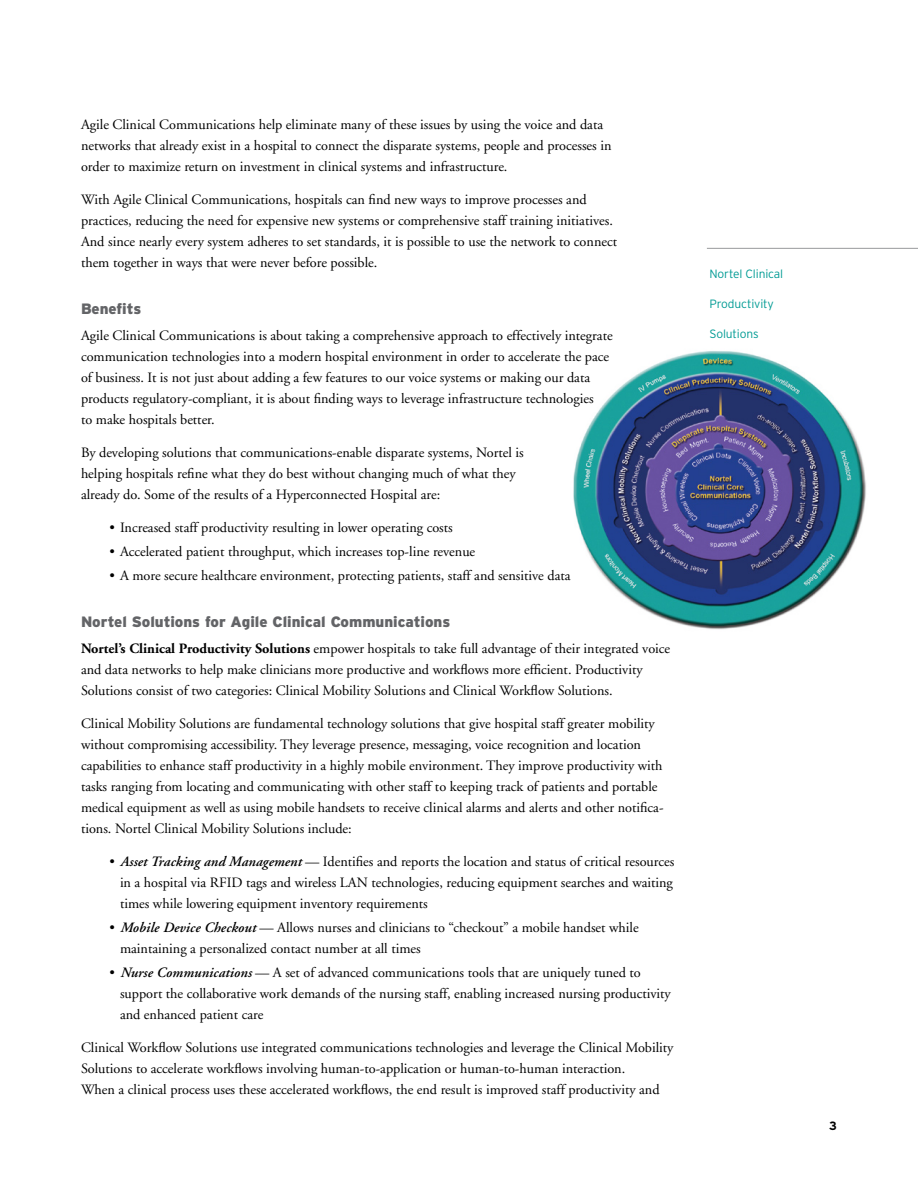
<style>
.page{position:relative;width:918px;height:1188px;background:#fff}
.page>*{position:absolute;margin:0;border:0;box-sizing:border-box;transform-origin:0 0}
.t1{font:900 15px "Interstate";color:#636467}
.t2{font:14.25px/21px "Adobe Garamond";color:#000}
.t3{font:300 12px "Interstate";letter-spacing:-.01em;color:#009b94}
.t4{font:700 12px "Interstate";color:#000}
.s1{font-weight:700}
.s2{font-weight:600;font-style:italic}
</style>
<div class="page">
<hr style="left:707px;top:248px;width:211px;height:1px;background:#98999b">
<img style="left:573px;top:351px;width:293px;height:279px">
<p class="t2" style="left:81px;top:114px;width:532px">Agile Clinical Communications help eliminate many of these issues by using the voice and data networks that already exist in a hospital to connect the disparate systems, people and processes in order to maximize return on investment in clinical systems and infrastructure.</p>
<p class="t2" style="left:81px;top:189px;width:538px">With Agile Clinical Communications, hospitals can find new ways to improve processes and practices, reducing the need for expensive new systems or comprehensive staff training initiatives.<br>And since nearly every system adheres to set standards, it is possible to use the network to connect them together in ways that were never before possible.</p>
<p class="t1" style="left:81px;top:301px;width:62px">Benefits</p>
<p class="t2" style="left:81px;top:325px;width:533px">Agile Clinical Communications is about taking a comprehensive approach to effectively integrate communication technologies into a modern hospital environment in order to accelerate the pace of business. It is not just about adding a few features to our voice systems or making our data products regulatory-compliant, it is about finding ways to leverage infrastructure technologies<br>to make hospitals better.</p>
<p class="t2" style="left:81px;top:442px;width:444px">By developing solutions that communications-enable disparate systems, Nortel is helping hospitals refine what they do best without changing much of what they already do. Some of the results of a Hyperconnected Hospital are:</p>
<p class="t2" style="left:110px;top:517px;width:345px">• Increased staff productivity resulting in lower operating costs</p>
<p class="t2" style="left:110px;top:541px;width:367px">• Accelerated patient throughput, which increases top-line revenue</p>
<p class="t2" style="left:110px;top:565px;width:463px">• A more secure healthcare environment, protecting patients, staff and sensitive data</p>
<p class="t1" style="left:81px;top:613px;width:371px">Nortel Solutions for Agile Clinical Communications</p>
<p class="t2" style="left:81px;top:638px;width:591px"><span class="s1">Nortel’s Clinical Productivity Solutions</span> empower hospitals to take full advantage of their integrated voice and data networks to help make clinicians more productive and workflows more efficient. Productivity<br>Solutions consist of two categories: Clinical Mobility Solutions and Clinical Workflow Solutions.</p>
<p class="t2" style="left:81px;top:713px;width:584px">Clinical Mobility Solutions are fundamental technology solutions that give hospital staff greater mobility without compromising accessibility. They leverage presence, messaging, voice recognition and location capabilities to enhance staff productivity in a highly mobile environment. They improve productivity with tasks ranging from locating and communicating with other staff to keeping track of patients and portable medical equipment as well as using mobile handsets to receive clinical alarms and alerts and other notifica&shy;tions. Nortel Clinical Mobility Solutions include:</p>
<p class="t2" style="left:120px;top:851px;width:556px;text-align:justify;text-indent:-11px">• <span class="s2">Asset Tracking and Management</span> — Identifies and reports the location and status of critical resources in a hospital via RFID tags and wireless LAN technologies, reducing equipment searches and waiting times while lowering equipment inventory requirements</p>
<p class="t2" style="left:120px;top:917px;width:520px;text-indent:-11px">• <span class="s2">Mobile Device Checkout</span> — Allows nurses and clinicians to “checkout” a mobile handset while maintaining a personalized contact number at all times</p>
<p class="t2" style="left:120px;top:962px;width:552px;text-indent:-11px">• <span class="s2">Nurse Communications</span> — A set of advanced communications tools that are uniquely tuned to support the collaborative work demands of the nursing staff, enabling increased nursing productivity and enhanced patient care</p>
<p class="t2" style="left:81px;top:1037px;width:594px">Clinical Workflow Solutions use integrated communications technologies and leverage the Clinical Mobility<br>Solutions to accelerate workflows involving human-to-application or human-to-human interaction.<br>When a clinical process uses these accelerated workflows, the end result is improved staff productivity and</p>
<p class="t3" style="left:709px;top:267px;width:75px">Nortel Clinical</p>
<p class="t3" style="left:709px;top:297px;width:66px">Productivity</p>
<p class="t3" style="left:709px;top:327px;width:51px">Solutions</p>
<p class="t4" style="left:829px;top:1119px;width:9px">3</p>
</div>
